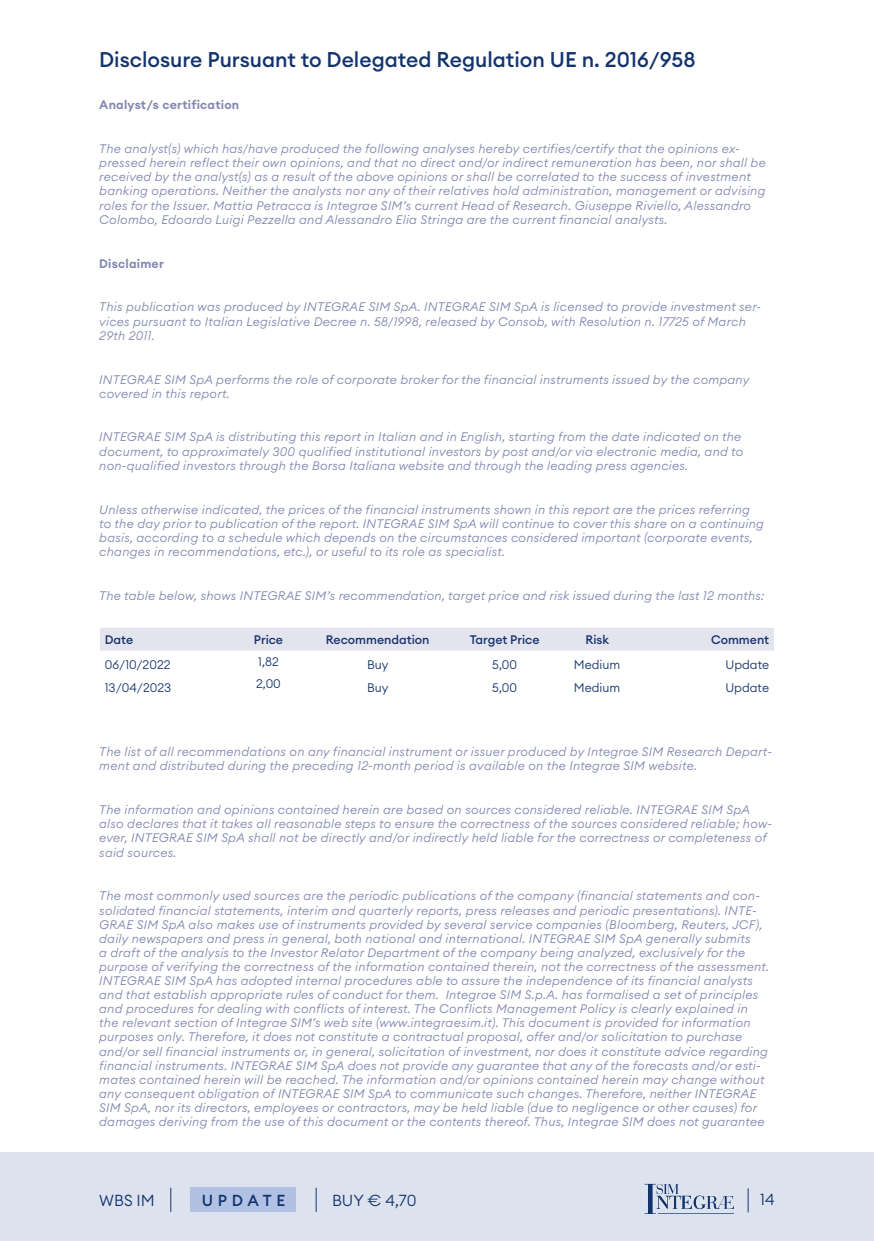
<style>
.page{position:relative;width:874px;height:1241px;background:#fff}
.page>*{position:absolute;margin:0;border:0;box-sizing:border-box;transform-origin:0 0}
.t1{font:500 21px "Euclid Circular A";color:#13336d}
.t2{font:300 15.75px "Euclid Circular A";color:#13336d}
.t3{font:500 15.75px "Euclid Circular A";letter-spacing:.3em;color:#13336d}
.t4{font:italic 300 12.25px/14.2px "Euclid Circular A";letter-spacing:.02em;color:#8186af}
.t5{font:300 12.25px "Euclid Circular A";color:#13336d}
.t6{font:500 12.25px "Euclid Circular A";color:#13336d}
.t7{font:600 12.25px "Euclid Circular A";letter-spacing:.02em;color:#8186af}
</style>
<div class="page">
<div style="left:0;top:1152px;width:873px;height:88px;background:#dde3ee"></div>
<svg style="left:170px;top:1187px;width:1px;height:24px"></svg>
<div style="left:190px;top:1187px;width:106px;height:24px;background:#b1c1e4"></div>
<svg style="left:315px;top:1187px;width:1px;height:24px"></svg>
<svg style="left:747px;top:1188px;width:1px;height:24px"></svg>
<svg style="left:644px;top:1183px;width:89px;height:30px"></svg>
<div style="left:100px;top:628px;width:673px;height:22px;background:#e4e4ef"></div>
<h1 class="t1" style="left:99px;top:46px;width:597px">Disclosure Pursuant to Delegated Regulation UE n. 2016/958</h1>
<p class="t7" style="left:99px;top:97px;width:141px">Analyst/s certification</p>
<p class="t4" style="left:99px;top:142px;width:667px">The analyst(s) which has/have produced the following analyses hereby certifies/certify that the opinions ex&shy;pressed herein reflect their own opinions, and that no direct and/or indirect remuneration has been, nor shall be received by the analyst(s) as a result of the above opinions or shall be correlated to the success of investment banking operations. Neither the analysts nor any of their relatives hold administration, management or advising roles for the Issuer. Mattia Petracca is Integrae SIM’s current Head of Research. Giuseppe Riviello, Alessandro Colombo, Edoardo Luigi Pezzella and Alessandro Elia Stringa are the current financial analysts.</p>
<p class="t7" style="left:99px;top:255px;width:66px">Disclaimer</p>
<p class="t4" style="left:99px;top:300px;width:663px">This publication was produced by INTEGRAE SIM SpA. INTEGRAE SIM SpA is licensed to provide investment ser&shy;vices pursuant to Italian Legislative Decree n. 58/1998, released by Consob, with Resolution n. 17725 of March<br>29th 2011.</p>
<p class="t4" style="left:99px;top:372px;width:651px">INTEGRAE SIM SpA performs the role of corporate broker for the financial instruments issued by the company covered in this report.</p>
<p class="t4" style="left:99px;top:430px;width:645px">INTEGRAE SIM SpA is distributing this report in Italian and in English, starting from the date indicated on the document, to approximately 300 qualified institutional investors by post and/or via electronic media, and to non-qualified investors through the Borsa Italiana website and through the leading press agencies.</p>
<p class="t4" style="left:99px;top:502px;width:665px">Unless otherwise indicated, the prices of the financial instruments shown in this report are the prices referring to the day prior to publication of the report. INTEGRAE SIM SpA will continue to cover this share on a continuing basis, according to a schedule which depends on the circumstances considered important (corporate events, changes in recommendations, etc.), or useful to its role as specialist.</p>
<p class="t4" style="left:99px;top:588px;width:666px">The table below, shows INTEGRAE SIM’s recommendation, target price and risk issued during the last 12 months:</p>
<p class="t6" style="left:105px;top:631px;width:30px">Date</p>
<p class="t6" style="left:254px;top:631px;width:31px">Price</p>
<p class="t6" style="left:326px;top:631px;width:105px">Recommendation</p>
<p class="t6" style="left:469px;top:631px;width:71px">Target Price</p>
<p class="t6" style="left:585px;top:631px;width:25px">Risk</p>
<p class="t6" style="left:710px;top:631px;width:60px">Comment</p>
<p class="t5" style="left:105px;top:656px;width:67px">06/10/2022</p>
<p class="t5" style="left:258px;top:653px;width:22px">1,82</p>
<p class="t5" style="left:367px;top:656px;width:23px">Buy</p>
<p class="t5" style="left:492px;top:656px;width:26px">5,00</p>
<p class="t5" style="left:573px;top:656px;width:48px">Medium</p>
<p class="t5" style="left:725px;top:656px;width:45px">Update</p>
<p class="t5" style="left:105px;top:679px;width:68px">13/04/2023</p>
<p class="t5" style="left:256px;top:676px;width:26px">2,00</p>
<p class="t5" style="left:367px;top:679px;width:23px">Buy</p>
<p class="t5" style="left:492px;top:679px;width:26px">5,00</p>
<p class="t5" style="left:573px;top:679px;width:48px">Medium</p>
<p class="t5" style="left:725px;top:679px;width:45px">Update</p>
<p class="t4" style="left:99px;top:744px;width:674px">The list of all recommendations on any financial instrument or issuer produced by Integrae SIM Research Depart&shy;ment and distributed during the preceding 12-month period is available on the Integrae SIM website.</p>
<p class="t4" style="left:99px;top:802px;width:674px">The information and opinions contained herein are based on sources considered reliable. INTEGRAE SIM SpA also declares that it takes all reasonable steps to ensure the correctness of the sources considered reliable; how&shy;ever, INTEGRAE SIM SpA shall not be directly and/or indirectly held liable for the correctness or completeness of said sources.</p>
<p class="t4" style="left:99px;top:888px;width:671px">The most commonly used sources are the periodic publications of the company (financial statements and con&shy;solidated financial statements, interim and quarterly reports, press releases and periodic presentations). INTE-GRAE SIM SpA also makes use of instruments provided by several service companies (Bloomberg, Reuters, JCF), daily newspapers and press in general, both national and international. INTEGRAE SIM SpA generally submits<br>a draft of the analysis to the Investor Relator Department of the company being analyzed, exclusively for the purpose of verifying the correctness of the information contained therein, not the correctness of the assessment.<br>INTEGRAE SIM SpA has adopted internal procedures able to assure the independence of its financial analysts and that establish appropriate rules of conduct for them. Integrae SIM S.p.A. has formalised a set of principles and procedures for dealing with conflicts of interest. The Conflicts Management Policy is clearly explained in the relevant section of Integrae SIM’s web site (www.integraesim.it). This document is provided for information purposes only. Therefore, it does not constitute a contractual proposal, offer and/or solicitation to purchase and/or sell financial instruments or, in general, solicitation of investment, nor does it constitute advice regarding financial instruments. INTEGRAE SIM SpA does not provide any guarantee that any of the forecasts and/or esti&shy;mates contained herein will be reached. The information and/or opinions contained herein may change without any consequent obligation of INTEGRAE SIM SpA to communicate such changes. Therefore, neither INTEGRAE SIM SpA, nor its directors, employees or contractors, may be held liable (due to negligence or other causes) for damages deriving from the use of this document or the contents thereof. Thus, Integrae SIM does not guarantee</p>
<p class="t2" style="left:99px;top:1189px;width:57px">WBS IM</p>
<p class="t3" style="left:202px;top:1190px;width:85px">UPDATE</p>
<p class="t2" style="left:332px;top:1189px;width:86px">BUY € 4,70</p>
<p class="t2" style="left:759px;top:1188px;width:16px">14</p>
</div>
